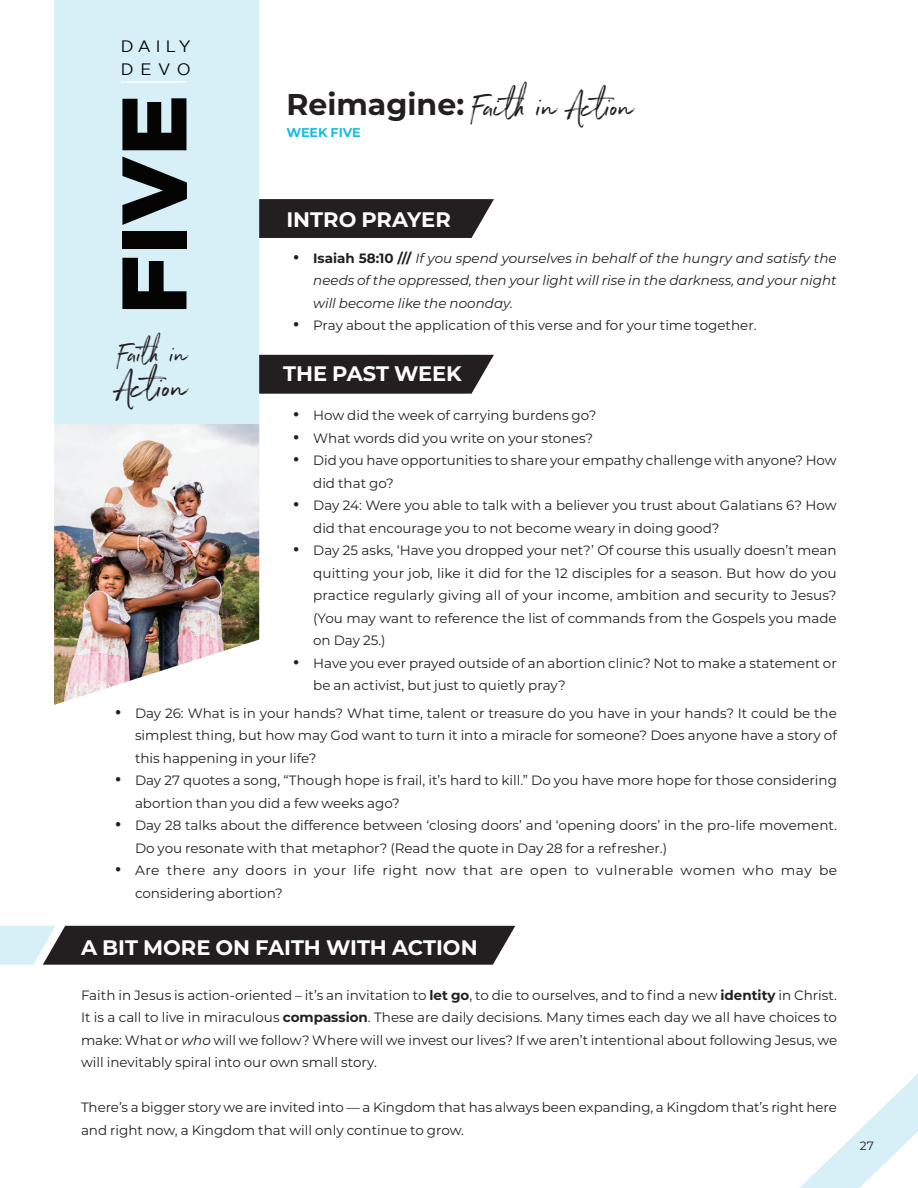
<style>
.page{position:relative;width:918px;height:1188px;background:#fff}
.page>*{position:absolute;margin:0;border:0;box-sizing:border-box;transform-origin:0 0}
.t1{font:900 91.5px "Gotham";color:#040503}
.t2{font:43.5px "Northwell Alt";color:#231f20}
.t3{font:40.5px "Northwell Alt";color:#231f20}
.t4{font:34.5px "Northwell Alt";color:#231f20}
.t5{font:700 21px "Montserrat";color:#fff}
.t6{font:16.5px "Gotham";letter-spacing:.305em;color:#040503}
.t7{font:13.5px/22.5px "Montserrat";color:#231f20}
.t8{font:italic 13.5px/22.5px "Montserrat";color:#231f20;text-align:justify}
.t9{font:13.5px/22.5px "Montserrat";letter-spacing:.035em;color:#231f20}
.t10{font:700 12.75px "Montserrat";color:#18bdde}
.t11{font:12px "Montserrat";color:#231f20}
.s1{font-family:"Montserrat";font-weight:700;font-size:30px}
.s2{font-family:"Northwell"}
.s3{font-weight:700;font-style:normal}
.s4{font-weight:700}
.s5{font-style:italic}
</style>
<div class="page">
<svg style="left:800px;top:1074px;width:118px;height:114px"></svg>
<svg style="left:259px;top:199px;width:235px;height:39px;background:#2e2a2b"></svg>
<svg style="left:259px;top:355px;width:235px;height:39px;background:#2f2b2c"></svg>
<div style="left:54px;top:0;width:205px;height:424px;background:#d7eff7"></div>
<hr style="left:121px;top:81px;width:66px;height:2px;background:#fff">
<img style="left:54px;top:424px;width:205px;height:281px">
<svg style="left:0;top:926px;width:515px;height:39px;background:#3c3b3c"></svg>
<p class="t6" style="left:121px;top:37px;width:72px">DAILY</p>
<p class="t6" style="left:121px;top:60px;width:72px">DEVO</p>
<p class="t3" style="left:286px;top:77px;width:350px"><span class="s1">Reimagine:</span> Fa<span class="s2">i</span>th in Action</p>
<p class="t10" style="left:286px;top:124px;width:76px">WEEK FIVE</p>
<p class="t1" style="left:101px;top:315px;width:221px;rotate:-90deg">FIVE</p>
<p class="t4" style="left:118px;top:329px;width:72px">Faith in</p>
<p class="t5" style="left:286px;top:205px;width:166px">INTRO PRAYER</p>
<p class="t8" style="left:313px;top:246px;width:525px;text-indent:-20px">• <span class="s3">Isaiah 58:10 ///</span> If you spend yourselves in behalf of the hungry and satisfy the needs of the oppressed, then your light will rise in the darkness, and your night will become like the noonday.</p>
<p class="t7" style="left:293px;top:314px;width:465px">• Pray about the application of this verse and for your time together.</p>
<p class="t5" style="left:283px;top:358px;width:180px">THE PAST WEEK</p>
<p class="t7" style="left:293px;top:404px;width:305px">• How did the week of carrying burdens go?</p>
<p class="t7" style="left:293px;top:426px;width:302px">• What words did you write on your stones?</p>
<p class="t7" style="left:313px;top:449px;width:525px;text-indent:-20px">• Did you have opportunities to share your empathy challenge with anyone? How did that go?</p>
<p class="t7" style="left:313px;top:494px;width:525px;text-indent:-20px">• Day 24: Were you able to talk with a believer you trust about Galatians 6? How did that encourage you to not become weary in doing good?</p>
<p class="t7" style="left:313px;top:539px;width:525px;text-align:justify;text-indent:-20px">• Day 25 asks, ‘Have you dropped your net?’ Of course this usually doesn’t mean quitting your job, like it did for the 12 disciples for a season. But how do you practice regularly giving all of your income, ambition and security to Jesus? (You may want to reference the list of commands from the Gospels you made on Day 25.)</p>
<p class="t7" style="left:313px;top:651px;width:525px;text-indent:-20px">• Have you ever prayed outside of an abortion clinic? Not to make a statement or be an activist, but just to quietly pray?</p>
<p class="t7" style="left:135px;top:701px;width:704px;text-align:justify;text-indent:-20px">• Day 26: What is in your hands? What time, talent or treasure do you have in your hands? It could be the simplest thing, but how may God want to turn it into a miracle for someone? Does anyone have a story of this happening in your life?</p>
<p class="t7" style="left:135px;top:769px;width:703px;text-indent:-20px">• Day 27 quotes a song, “Though hope is frail, it’s hard to kill.” Do you have more hope for those considering abortion than you did a few weeks ago?</p>
<p class="t7" style="left:135px;top:814px;width:704px;text-indent:-20px">• Day 28 talks about the difference between ‘closing doors’ and ‘opening doors’ in the pro-life movement.<br>Do you resonate with that metaphor? (Read the quote in Day 28 for a refresher.)</p>
<p class="t9" style="left:135px;top:859px;width:704px;text-indent:-20px">• Are there any doors in your life right now that are open to vulnerable women who may be considering abortion?</p>
<p class="t5" style="left:81px;top:932px;width:398px">A BIT MORE ON FAITH WITH ACTION</p>
<p class="t7" style="left:81px;top:983px;width:758px;text-align:justify">Faith in Jesus is action-oriented – it’s an invitation to <span class="s4">let go</span>, to die to ourselves, and to find a new <span class="s4">identity</span> in Christ.<br>It is a call to live in miraculous <span class="s4">compassion</span>. These are daily decisions. Many times each day we all have choices to make: What or <span class="s5">who</span> will we follow? Where will we invest our lives? If we aren’t intentional about following Jesus, we will inevitably spiral into our own small story.</p>
<p class="t7" style="left:81px;top:1096px;width:757px">There’s a bigger story we are invited into — a Kingdom that has always been expanding, a Kingdom that’s right here and right now, a Kingdom that will only continue to grow.</p>
<p class="t2" style="left:118px;top:356px;width:72px">Action</p>
<p class="t11" style="left:860px;top:1137px;width:15px">27</p>
</div>
